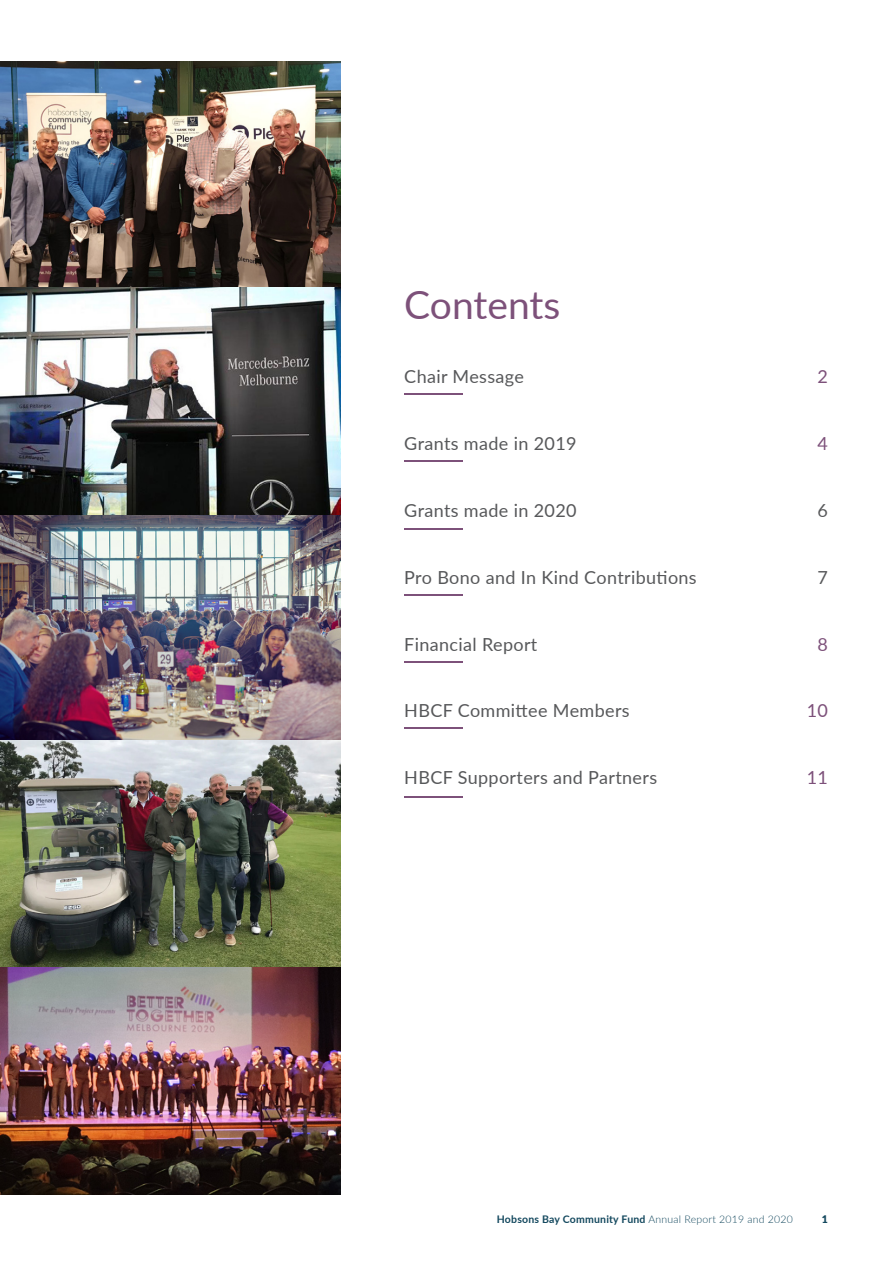
<style>
.page{position:relative;width:893px;height:1263px;background:#fff}
.page>*{position:absolute;margin:0;border:0;box-sizing:border-box;transform-origin:0 0}
.Small_header{font:39px "Lato";color:#7d517a}
.Intro_text{font:18px "Lato";letter-spacing:.02em;color:#57585a}
.Intro_text-2{font:18px "Lato";color:#7d517a}
.t1{font:700 10.5px "Lato";letter-spacing:.02em;color:#13485e}
.t2{font:900 10.5px "Lato";color:#13485e}
.s1{font-weight:300}
</style>
<div class="page">
<hr style="left:404px;top:393px;width:59px;height:2px;background:#7d517a">
<hr style="left:404px;top:460px;width:59px;height:2px;background:#7d517a">
<hr style="left:404px;top:528px;width:59px;height:2px;background:#7d517a">
<hr style="left:404px;top:594px;width:59px;height:2px;background:#7d517a">
<hr style="left:404px;top:661px;width:59px;height:2px;background:#7d517a">
<hr style="left:404px;top:727px;width:59px;height:2px;background:#7d517a">
<hr style="left:404px;top:796px;width:59px;height:2px;background:#7d517a">
<img style="left:0;top:61px;width:340px;height:1133px">
<p class="Small_header" style="left:404px;top:277px;width:158px">Contents</p>
<p class="Intro_text" style="left:404px;top:364px;width:121px">Chair Message</p>
<p class="Intro_text-2" style="left:817px;top:364px;width:12px">2</p>
<p class="Intro_text" style="left:404px;top:431px;width:174px">Grants made in 2019</p>
<p class="Intro_text-2" style="left:817px;top:431px;width:12px">4</p>
<p class="Intro_text" style="left:404px;top:498px;width:174px">Grants made in 2020</p>
<p class="Intro_text" style="left:817px;top:498px;width:12px">6</p>
<p class="Intro_text" style="left:404px;top:564px;width:294px">Pro Bono and In Kind Contributions</p>
<p class="Intro_text" style="left:817px;top:564px;width:12px">7</p>
<p class="Intro_text" style="left:404px;top:631px;width:135px">Financial Report</p>
<p class="Intro_text-2" style="left:817px;top:631px;width:12px">8</p>
<p class="Intro_text" style="left:404px;top:698px;width:227px">HBCF Committee Members</p>
<p class="Intro_text-2" style="left:807px;top:698px;width:23px">10</p>
<p class="Intro_text" style="left:404px;top:765px;width:254px">HBCF Supporters and Partners</p>
<p class="Intro_text-2" style="left:807px;top:765px;width:23px">11</p>
<p class="t1" style="left:497px;top:1212px;width:298px">Hobsons Bay Community Fund <span class="s1">Annual Report 2019 and 2020</span></p>
<p class="t2" style="left:822px;top:1211px;width:8px">1</p>
</div>
